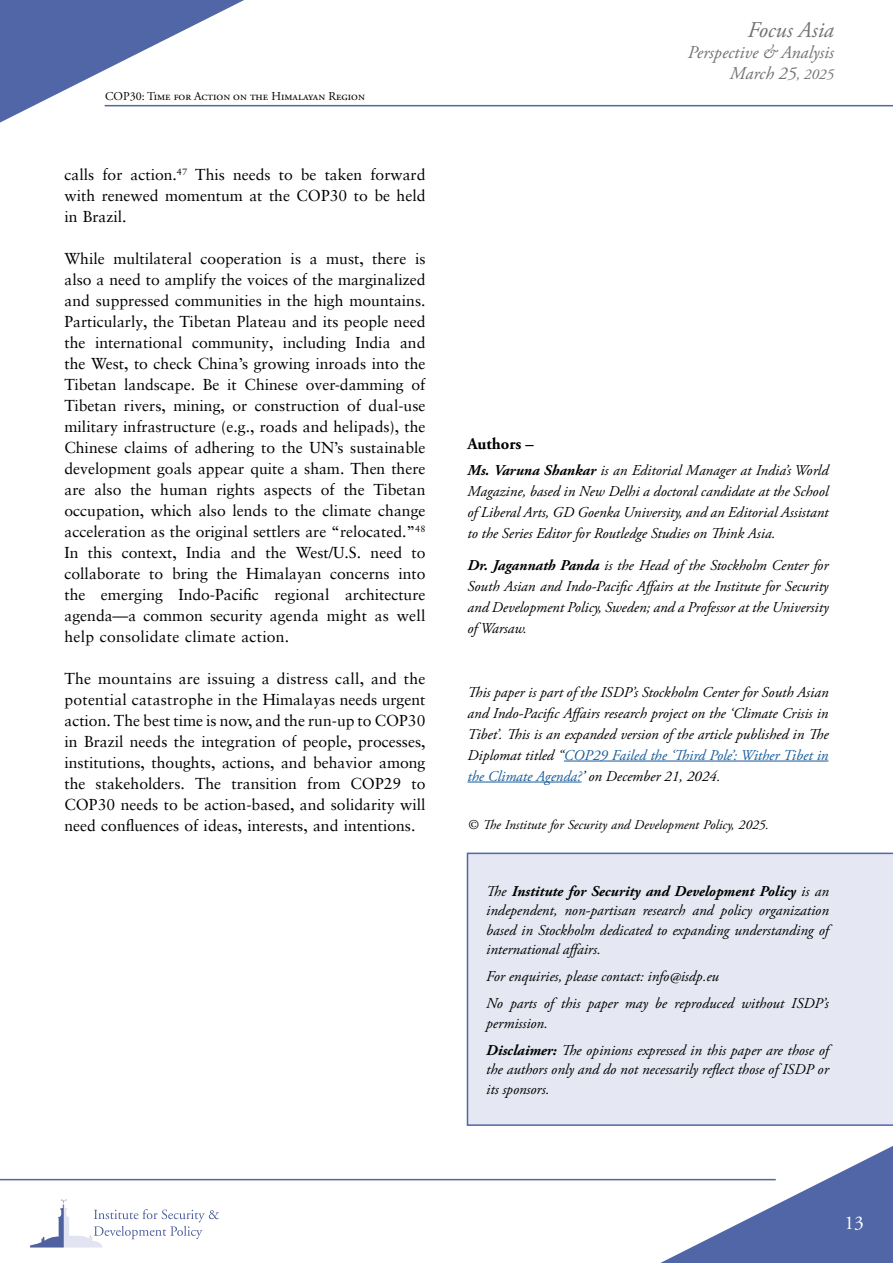
<style>
.page{position:relative;width:893px;height:1263px;background:#fff}
.page>*{position:absolute;margin:0;border:0;box-sizing:border-box;transform-origin:0 0}
.t1{font:italic 22.5px "Adobe Garamond Pro";color:#707172}
.t2{font:19.5px "Adobe Garamond Pro";color:#fff}
.t3{font:italic 18px/21px "Adobe Garamond Pro";color:#707172;text-align:right}
.t4{font:700 16.5px "Adobe Garamond Pro";color:#000}
.t5{font:15.75px/21px "Sabon";color:#000;text-align:justify}
.t6{font:italic 15px/21px "Adobe Garamond Pro";color:#000;text-align:justify}
.t7{font:italic 13.5px "Adobe Garamond Pro";color:#000}
.t8{font:12px "Adobe Garamond Pro";color:#000}
.s1{font-size:15px}
.s2{font-weight:700}
.s3{color:#165b9a}
</style>
<div class="page">
<hr style="left:105px;top:105px;width:788px;height:1px;background:#5166a6">
<svg style="left:0;top:0;width:274px;height:123px"></svg>
<svg style="left:630px;top:1146px;width:263px;height:117px"></svg>
<hr style="left:0;top:1179px;width:776px;height:1px;background:#5166a6">
<svg style="left:30px;top:1199px;width:189px;height:48px"></svg>
<hr style="left:564px;top:761px;width:264px;height:1px;background:#165b9a">
<hr style="left:467px;top:782px;width:115px;height:1px;background:#165b9a">
<div style="left:467px;top:853px;width:426px;height:273px;background:#e5e8f2"></div>
<p class="t8" style="left:105px;top:89px;width:261px">COP30: Time for Action on the Himalayan Region</p>
<p class="t5" style="left:64px;top:164px;width:363px">calls for action.<sup>47</sup> This needs to be taken forward with renewed momentum at the COP30 to be held in Brazil.</p>
<p class="t5" style="left:64px;top:248px;width:362px">While multilateral cooperation is a must, there is also a need to amplify the voices of the marginalized and suppressed communities in the high mountains.<br>Particularly, the Tibetan Plateau and its people need the international community, including India and the West, to check China’s growing inroads into the Tibetan landscape. Be it Chinese over-damming of Tibetan rivers, mining, or construction of dual-use military infrastructure (e.g., roads and helipads), the Chinese claims of adhering to the UN’s sustainable development goals appear quite a sham. Then there are also the human rights aspects of the Tibetan occupation, which also lends to the climate change acceleration as the original settlers are “relocated.”<sup>48<br></sup>In this context, India and the West/U.S. need to collaborate to bring the Himalayan concerns into the emerging Indo-Pacific regional architecture agenda—a common security agenda might as well help consolidate climate action.</p>
<p class="t5" style="left:64px;top:668px;width:363px">The mountains are issuing a distress call, and the potential catastrophe in the Himalayas needs urgent action. The best time is now, and the run-up to COP30 in Brazil needs the integration of people, processes, institutions, thoughts, actions, and behavior among the stakeholders. The transition from COP29 to COP30 needs to be action-based, and solidarity will need confluences of ideas, interests, and intentions.</p>
<h1 class="t1" style="left:747px;top:16px;width:88px">Focus Asia</h1>
<p class="t3" style="left:688px;top:42px;width:148px">Perspective &amp; Analysis<br>March 25<span class="s1">, 2025</span></p>
<p class="t4" style="left:467px;top:434px;width:68px">Authors –</p>
<p class="t6" style="left:467px;top:460px;width:363px"><span class="s2">Ms. Varuna Shankar</span> is an Editorial Manager at India’s World Magazine, based in New Delhi a doctoral candidate at the School of Liberal Arts, GD Goenka University, and an Editorial Assistant to the Series Editor for Routledge Studies on Think Asia.</p>
<p class="t6" style="left:467px;top:555px;width:362px"><span class="s2">Dr. Jagannath Panda</span> is the Head of the Stockholm Center for South Asian and Indo-Pacific Affairs at the Institute for Security and Development Policy, Sweden; and a Professor at the University of Warsaw.</p>
<p class="t6" style="left:467px;top:682px;width:362px">This paper is part of the ISDP’s Stockholm Center for South Asian and Indo-Pacific Affairs research project on the ‘Climate Crisis in Tibet’. This is an expanded version of the article published in The Diplomat titled “<span class="s3">COP29 Failed the ‘Third Pole’: Wither Tibet in the Climate Agenda?</span>’ on December 21, 2024.</p>
<p class="t7" style="left:467px;top:816px;width:303px">© The Institute for Security and Development Policy, 2025.</p>
<p class="t6" style="left:486px;top:881px;width:344px;line-height:19.5px">The <span class="s2">Institute for Security and Development Policy</span> is an independent, non-partisan research and policy organization based in Stockholm dedicated to expanding understanding of international affairs.</p>
<p class="t6" style="left:486px;top:963px;width:344px;line-height:27px">For enquiries, please contact: info@isdp.eu<br>No parts of this paper may be reproduced without ISDP’s</p>
<p class="t6" style="left:486px;top:1010px;width:344px;line-height:27px">permission.<br><span class="s2">Disclaimer:</span> The opinions expressed in this paper are those of</p>
<p class="t6" style="left:486px;top:1060px;width:344px;line-height:19.5px">the authors only and do not necessarily reflect those of ISDP or its sponsors.</p>
<p class="t2" style="left:844px;top:1211px;width:21px">13</p>
</div>
